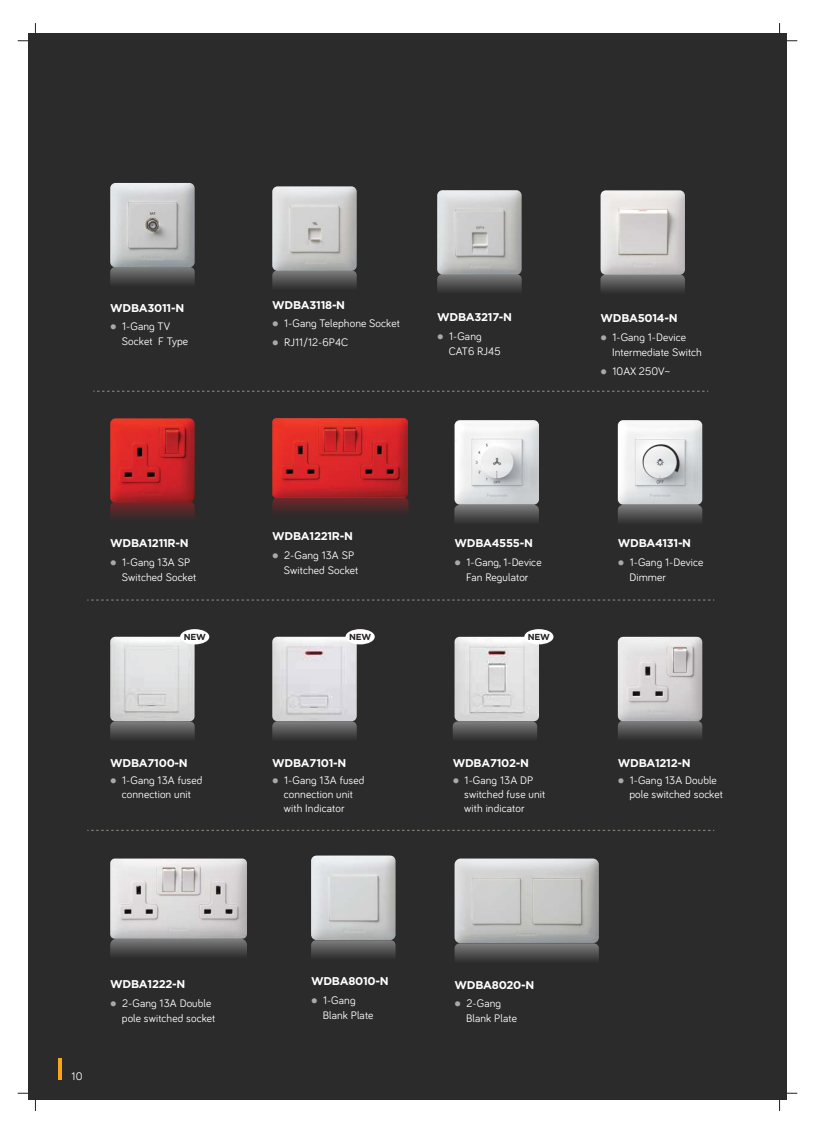
<style>
.page{position:relative;width:815px;height:1134px;background:#fff}
.page>*{position:absolute;margin:0;border:0;box-sizing:border-box;transform-origin:0 0}
.t1{font:11.25px/15px "Bariol";letter-spacing:.01em;color:#fff}
.t2{font:700 11.25px "Gotham";letter-spacing:-.025em;color:#fff}
.t3{font:700 8.75px "Gotham";letter-spacing:-.025em;color:#231f20}
.s1{color:#a7a9ac}
</style>
<div class="page">
<svg style="left:18px;top:23px;width:18px;height:18px"></svg>
<svg style="left:18px;top:1093px;width:18px;height:18px"></svg>
<svg style="left:779px;top:23px;width:18px;height:18px"></svg>
<svg style="left:779px;top:1093px;width:18px;height:18px"></svg>
<div style="left:28px;top:34px;width:759px;height:1066px;background:#2b2b2b"></div>
<svg style="left:87px;top:599px;width:627px;height:2px"></svg>
<svg style="left:93px;top:391px;width:615px;height:1px"></svg>
<hr style="left:58px;top:1058px;width:4px;height:22px;background:#faa41a">
<img style="left:272px;top:418px;width:136px;height:80px">
<div style="left:272px;top:497px;width:136px;height:26px;background:linear-gradient(to bottom,#6e2528,#202c2b);border-radius:6px"></div>
<svg style="left:618px;top:721px;width:84px;height:27px"></svg>
<img style="left:618px;top:637px;width:84px;height:84px">
<img style="left:110px;top:858px;width:137px;height:81px">
<svg style="left:110px;top:939px;width:137px;height:27px"></svg>
<svg style="left:87px;top:830px;width:627px;height:1px"></svg>
<svg style="left:311px;top:940px;width:85px;height:27px"></svg>
<img style="left:311px;top:855px;width:85px;height:85px">
<svg style="left:453px;top:721px;width:84px;height:27px"></svg>
<svg style="left:272px;top:721px;width:85px;height:27px"></svg>
<svg style="left:110px;top:721px;width:85px;height:27px"></svg>
<img style="left:455px;top:858px;width:144px;height:85px">
<svg style="left:455px;top:943px;width:144px;height:27px"></svg>
<svg style="left:454px;top:505px;width:85px;height:27px"></svg>
<img style="left:455px;top:420px;width:84px;height:85px">
<img style="left:618px;top:420px;width:84px;height:85px">
<svg style="left:618px;top:505px;width:84px;height:27px"></svg>
<svg style="left:110px;top:502px;width:85px;height:27px"></svg>
<img style="left:110px;top:418px;width:85px;height:85px">
<svg style="left:110px;top:267px;width:85px;height:27px"></svg>
<img style="left:110px;top:183px;width:85px;height:84px">
<svg style="left:272px;top:270px;width:85px;height:27px"></svg>
<img style="left:272px;top:186px;width:85px;height:85px">
<svg style="left:437px;top:274px;width:85px;height:27px"></svg>
<img style="left:437px;top:190px;width:85px;height:85px">
<div style="left:600px;top:275px;width:85px;height:26px;background:linear-gradient(to bottom,#747474,#1f1f1f);border-radius:5px"></div>
<img style="left:600px;top:190px;width:85px;height:85px">
<img style="left:110px;top:637px;width:85px;height:84px">
<img style="left:272px;top:637px;width:85px;height:84px">
<img style="left:455px;top:637px;width:84px;height:84px">
<div style="left:180px;top:629px;width:29px;height:15px;background:#fff;border-radius:50%"></div>
<div style="left:346px;top:629px;width:29px;height:15px;background:#fff;border-radius:50%"></div>
<div style="left:524px;top:629px;width:29px;height:15px;background:#fff;border-radius:50%"></div>
<p class="t2" style="left:110px;top:300px;width:76px">WDBA3011-N</p>
<p class="t1" style="left:122px;top:318px;width:68px;text-indent:-12px"><span class="s1">●</span> 1-Gang TV<br>Socket F Type</p>
<p class="t2" style="left:272px;top:297px;width:74px">WDBA3118-N</p>
<p class="t1" style="left:272px;top:316px;width:129px"><span class="s1">●</span> 1-Gang Telephone Socket</p>
<p class="t1" style="left:272px;top:334px;width:78px"><span class="s1">●</span> RJ11/12-6P4C</p>
<p class="t2" style="left:437px;top:310px;width:76px">WDBA3217-N</p>
<p class="t1" style="left:449px;top:328px;width:53px;text-indent:-12px"><span class="s1">●</span> 1-Gang<br>CAT6 RJ45</p>
<p class="t2" style="left:600px;top:311px;width:79px">WDBA5014-N</p>
<p class="t1" style="left:612px;top:329px;width:91px;text-indent:-12px"><span class="s1">●</span> 1-Gang 1-Device<br>Intermediate Switch</p>
<p class="t1" style="left:600px;top:363px;width:71px"><span class="s1">●</span> 10AX 250V~</p>
<p class="t2" style="left:110px;top:535px;width:80px">WDBA1211R-N</p>
<p class="t1" style="left:122px;top:554px;width:76px;text-indent:-12px"><span class="s1">●</span> 1-Gang 13A SP<br>Switched Socket</p>
<p class="t2" style="left:272px;top:529px;width:82px">WDBA1221R-N</p>
<p class="t1" style="left:284px;top:547px;width:76px;text-indent:-12px"><span class="s1">●</span> 2-Gang 13A SP<br>Switched Socket</p>
<p class="t2" style="left:455px;top:536px;width:80px">WDBA4555-N</p>
<p class="t1" style="left:455px;top:554px;width:89px;text-align:center"><span class="s1">●</span> 1-Gang, 1-Device<br>Fan Regulator</p>
<p class="t3" style="left:184px;top:631px;width:24px">NEW</p>
<p class="t3" style="left:349px;top:631px;width:24px">NEW</p>
<p class="t3" style="left:528px;top:631px;width:24px">NEW</p>
<p class="t2" style="left:110px;top:755px;width:79px">WDBA7100-N</p>
<p class="t1" style="left:110px;top:773px;width:94px;line-height:13.8px;text-align:center"><span class="s1">●</span> 1-Gang 13A fused connection unit</p>
<p class="t2" style="left:272px;top:755px;width:76px">WDBA7101-N</p>
<p class="t1" style="left:284px;top:773px;width:82px;line-height:13.8px;text-indent:-12px"><span class="s1">●</span> 1-Gang 13A fused connection unit with Indicator</p>
<p class="t2" style="left:453px;top:755px;width:78px">WDBA7102-N</p>
<p class="t1" style="left:464px;top:773px;width:82px;line-height:13.8px;text-indent:-12px"><span class="s1">●</span> 1-Gang 13A DP switched fuse unit with indicator</p>
<p class="t2" style="left:618px;top:536px;width:75px">WDBA4131-N</p>
<p class="t1" style="left:629px;top:554px;width:75px;text-indent:-12px"><span class="s1">●</span> 1-Gang 1-Device<br>Dimmer</p>
<p class="t2" style="left:618px;top:755px;width:74px">WDBA1212-N</p>
<p class="t1" style="left:629px;top:773px;width:95px;line-height:13.8px;text-indent:-12px"><span class="s1">●</span> 1-Gang 13A Double pole switched socket</p>
<p class="t1" style="left:72px;top:1068px;width:13px">10</p>
<p class="t2" style="left:110px;top:977px;width:77px">WDBA1222-N</p>
<p class="t1" style="left:122px;top:995px;width:95px;text-indent:-12px"><span class="s1">●</span> 2-Gang 13A Double pole switched socket</p>
<p class="t2" style="left:311px;top:974px;width:79px">WDBA8010-N</p>
<p class="t1" style="left:323px;top:992px;width:52px;text-indent:-12px"><span class="s1">●</span> 1-Gang<br>Blank Plate</p>
<p class="t2" style="left:455px;top:977px;width:81px">WDBA8020-N</p>
<p class="t1" style="left:466px;top:995px;width:52px;text-indent:-12px"><span class="s1">●</span> 2-Gang<br>Blank Plate</p>
</div>
